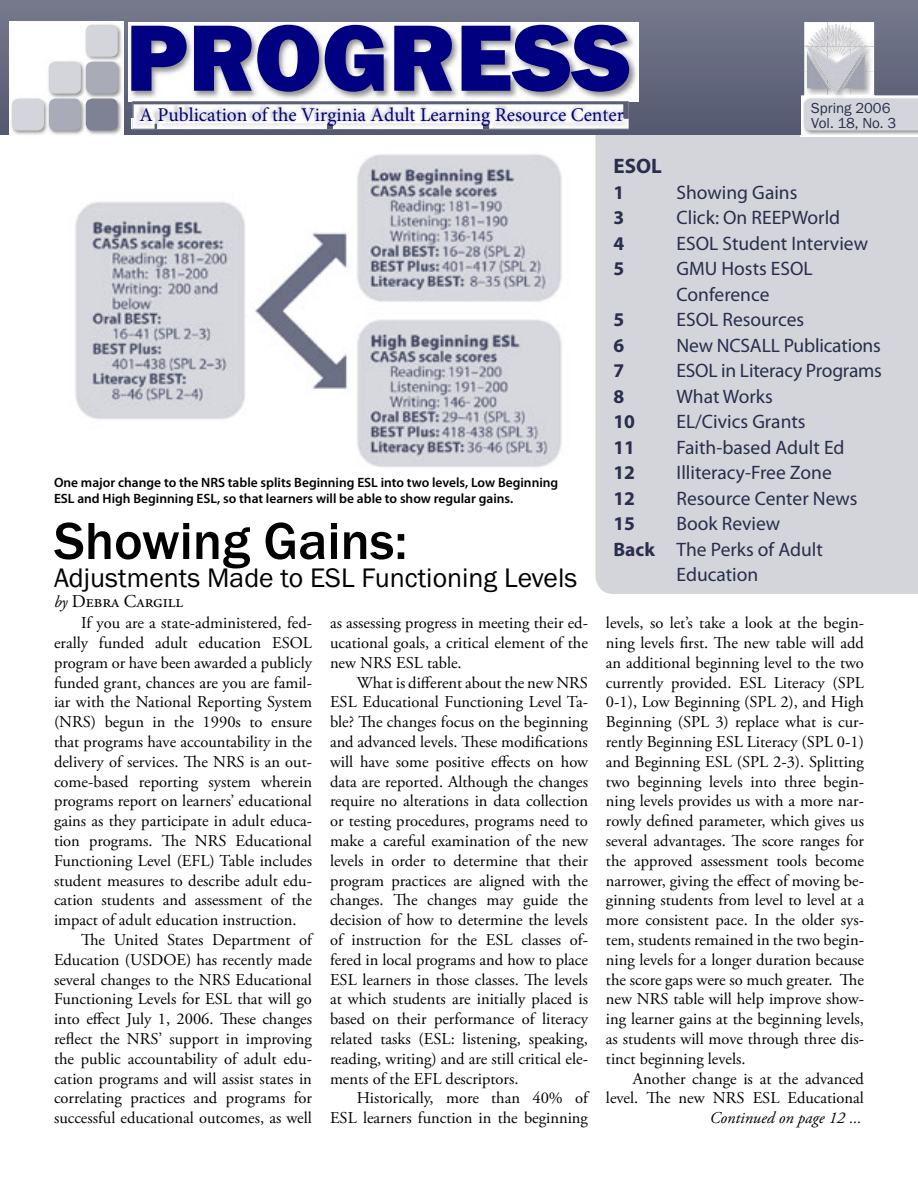
<style>
.page{position:relative;width:918px;height:1188px;background:#fff}
.page>*{position:absolute;margin:0;border:0;box-sizing:border-box;transform-origin:0 0}
.t1{font:800 97.5px "FS Franklin Gothic H";color:#000080}
.t2{font:700 54px "FS Franklin Gothic";color:#000}
.t3{font:27.75px "FS Franklin Gothic";color:#000}
.t4{font:700 21px "Myriad Pro";color:#292e4c}
.t5{font:19.5px/25.5px "Myriad Pro";color:#292e4c}
.t6{font:19.5px "Minion Pro";color:#000080}
.t7{font:700 19.5px "Myriad Pro";color:#292e4c}
.t8{font:18px "Adobe Garamond Pro";color:#000}
.t9{font:16.5px/19.8px "Adobe Garamond Pro";color:#000;text-align:justify}
.t10{font:italic 16.5px "Adobe Garamond Pro";color:#000}
.t11{font:15px/15px "FS Franklin Gothic";color:#292e4c}
.t12{font:600 13.5px/16.2px "Myriad Pro";color:#000}
.s1{font-weight:700}
.s2{font-style:italic;font-size:16.5px}
</style>
<div class="page">
<div style="left:595px;top:135px;width:323px;height:459px;background:#d4d5db"></div>
<svg style="left:0;top:0;width:918px;height:135px;background:#727589"></svg>
<img style="left:129px;top:22px;width:510px;height:79px">
<img style="left:9px;top:22px;width:115px;height:113px">
<div style="left:12px;top:99px;width:32px;height:32px;background:#d4d5db;border-radius:7px"></div>
<div style="left:49px;top:99px;width:32px;height:32px;background:#a9abb7;border-radius:7px"></div>
<div style="left:86px;top:99px;width:32px;height:32px;background:#7f8294;border-radius:7px"></div>
<div style="left:49px;top:62px;width:32px;height:32px;background:#d4d5db;border-radius:7px"></div>
<div style="left:86px;top:62px;width:32px;height:32px;background:#a9abb7;border-radius:7px"></div>
<div style="left:86px;top:25px;width:32px;height:32px;background:#d4d5db;border-radius:7px"></div>
<img style="left:132px;top:101px;width:497px;height:29px">
<img style="left:134px;top:104px;width:489px;height:20px">
<img style="left:132px;top:119px;width:22px;height:10px">
<img style="left:134px;top:119px;width:20px;height:5px">
<img style="left:158px;top:124px;width:169px;height:5px">
<img style="left:158px;top:119px;width:169px;height:5px">
<hr style="left:160px;top:122px;width:161px;height:1px;background:#fff">
<img style="left:333px;top:124px;width:149px;height:5px">
<img style="left:333px;top:119px;width:149px;height:5px">
<hr style="left:335px;top:122px;width:142px;height:1px;background:#fff">
<img style="left:489px;top:119px;width:140px;height:10px">
<img style="left:489px;top:119px;width:134px;height:5px">
<img style="left:851px;top:22px;width:23px;height:25px">
<img style="left:828px;top:22px;width:23px;height:25px">
<img style="left:828px;top:24px;width:16px;height:15px">
<img style="left:828px;top:39px;width:16px;height:13px">
<img style="left:801px;top:135px;width:117px;height:2px">
<img style="left:801px;top:96px;width:117px;height:39px">
<img style="left:804px;top:96px;width:70px;height:3px">
<div style="left:804px;top:99px;width:114px;height:32px;background:#d4d5db"></div>
<img style="left:75px;top:154px;width:487px;height:313px">
<h1 class="t1" style="left:126px;top:2px;width:507px">PROGRESS</h1>
<p class="t6" style="left:140px;top:101px;width:486px">A Publication of the Virginia Adult Learning Resource Center</p>
<p class="t11" style="left:811px;top:101px;width:86px">Spring 2006<br>Vol. 18, No. 3</p>
<p class="t4" style="left:614px;top:154px;width:50px">ESOL</p>
<p class="t7" style="left:614px;top:181px;width:12px">1</p>
<p class="t5" style="left:677px;top:180px;width:123px">Showing Gains</p>
<p class="t7" style="left:614px;top:207px;width:12px">3</p>
<p class="t5" style="left:677px;top:205px;width:165px">Click: On REEPWorld</p>
<p class="t7" style="left:614px;top:232px;width:12px">4</p>
<p class="t5" style="left:677px;top:231px;width:193px">ESOL Student Interview</p>
<p class="t7" style="left:614px;top:258px;width:12px">5</p>
<p class="t5" style="left:677px;top:256px;width:138px">GMU Hosts ESOL<br>Conference</p>
<p class="t7" style="left:614px;top:309px;width:12px">5</p>
<p class="t5" style="left:677px;top:307px;width:129px">ESOL Resources</p>
<p class="t7" style="left:614px;top:334px;width:12px">6</p>
<p class="t5" style="left:677px;top:333px;width:206px">New NCSALL Publications</p>
<p class="t7" style="left:614px;top:360px;width:12px">7</p>
<p class="t5" style="left:677px;top:358px;width:207px">ESOL in Literacy Programs</p>
<p class="t7" style="left:614px;top:385px;width:12px">8</p>
<p class="t5" style="left:677px;top:384px;width:98px">What Works</p>
<p class="t7" style="left:614px;top:411px;width:23px">10</p>
<p class="t5" style="left:677px;top:409px;width:131px">EL/Civics Grants</p>
<p class="t7" style="left:614px;top:436px;width:23px">11</p>
<p class="t5" style="left:677px;top:435px;width:170px">Faith-based Adult Ed</p>
<p class="t7" style="left:614px;top:462px;width:23px">12</p>
<p class="t5" style="left:677px;top:460px;width:157px">Illiteracy-Free Zone</p>
<p class="t7" style="left:614px;top:487px;width:23px">12</p>
<p class="t5" style="left:677px;top:486px;width:182px">Resource Center News</p>
<p class="t7" style="left:614px;top:513px;width:23px">15</p>
<p class="t5" style="left:677px;top:511px;width:105px">Book Review</p>
<p class="t5" style="left:614px;top:537px;width:211px"><span class="s1">Back</span> The Perks of Adult</p>
<p class="t5" style="left:677px;top:562px;width:83px">Education</p>
<p class="t12" style="left:54px;top:474px;width:506px">One major change to the NRS table splits Beginning ESL into two levels, Low Beginning<br>ESL and High Beginning ESL, so that learners will be able to show regular gains.</p>
<h2 class="t2" style="left:54px;top:510px;width:355px">Showing Gains:</h2>
<h3 class="t3" style="left:54px;top:563px;width:525px">Adjustments Made to ESL Functioning Levels</h3>
<p class="t8" style="left:54px;top:591px;width:131px"><span class="s2">by</span> DEBRA CARGILL</p>
<p class="t9" style="left:81px;top:614px;width:233px">If you are a state-administered, fed-</p>
<p class="t9" style="left:54px;top:633px;width:260px">erally funded adult education ESOL</p>
<p class="t9" style="left:54px;top:653px;width:259px">program or have been awarded a publicly</p>
<p class="t9" style="left:54px;top:673px;width:260px">funded grant, chances are you are famil-</p>
<p class="t9" style="left:54px;top:693px;width:260px">iar with the National Reporting System</p>
<p class="t9" style="left:54px;top:713px;width:259px">(NRS) begun in the 1990s to ensure</p>
<p class="t9" style="left:54px;top:732px;width:259px">that programs have accountability in the</p>
<p class="t9" style="left:54px;top:752px;width:260px">delivery of services. The NRS is an out-</p>
<p class="t9" style="left:54px;top:772px;width:259px">come-based reporting system wherein</p>
<p class="t9" style="left:54px;top:792px;width:260px">programs report on learners’ educational</p>
<p class="t9" style="left:54px;top:812px;width:259px">gains as they participate in adult educa-</p>
<p class="t9" style="left:54px;top:831px;width:259px">tion programs. The NRS Educational</p>
<p class="t9" style="left:54px;top:851px;width:259px">Functioning Level (EFL) Table includes</p>
<p class="t9" style="left:54px;top:871px;width:259px">student measures to describe adult edu-</p>
<p class="t9" style="left:54px;top:891px;width:259px">cation students and assessment of the</p>
<p class="t9" style="left:54px;top:911px;width:244px">impact of adult education instruction.</p>
<p class="t9" style="left:81px;top:930px;width:232px">The United States Department of</p>
<p class="t9" style="left:54px;top:950px;width:260px">Education (USDOE) has recently made</p>
<p class="t9" style="left:54px;top:970px;width:259px">several changes to the NRS Educational</p>
<p class="t9" style="left:54px;top:990px;width:260px">Functioning Levels for ESL that will go</p>
<p class="t9" style="left:54px;top:1010px;width:259px">into effect July 1, 2006. These changes</p>
<p class="t9" style="left:54px;top:1029px;width:259px">reflect the NRS’ support in improving</p>
<p class="t9" style="left:54px;top:1049px;width:260px">the public accountability of adult edu-</p>
<p class="t9" style="left:54px;top:1069px;width:259px">cation programs and will assist states in</p>
<p class="t9" style="left:54px;top:1089px;width:260px">correlating practices and programs for</p>
<p class="t9" style="left:54px;top:1109px;width:259px">successful educational outcomes, as well</p>
<p class="t9" style="left:330px;top:614px;width:260px">as assessing progress in meeting their ed&shy;ucational goals, a critical element of the new NRS ESL table.</p>
<p class="t9" style="left:330px;top:673px;width:260px;text-indent:27px">What is different about the new NRS ESL Educational Functioning Level Ta&shy;ble? The changes focus on the beginning and advanced levels. These modifications will have some positive effects on how data are reported. Although the changes require no alterations in data collection or testing procedures, programs need to make a careful examination of the new levels in order to determine that their program practices are aligned with the changes. The changes may guide the decision of how to determine the levels of instruction for the ESL classes of&shy;fered in local programs and how to place ESL learners in those classes. The levels at which students are initially placed is based on their performance of literacy related tasks (ESL: listening, speaking, reading, writing) and are still critical ele&shy;ments of the EFL descriptors.</p>
<p class="t9" style="left:330px;top:1089px;width:260px;text-align:right">Historically, more than 40% of<br>ESL learners function in the beginning</p>
<p class="t9" style="left:606px;top:614px;width:260px">levels, so let’s take a look at the begin&shy;ning levels first. The new table will add an additional beginning level to the two currently provided. ESL Literacy (SPL 0-1), Low Beginning (SPL 2), and High Beginning (SPL 3) replace what is cur&shy;rently Beginning ESL Literacy (SPL 0-1) and Beginning ESL (SPL 2-3). Splitting two beginning levels into three begin&shy;ning levels provides us with a more nar&shy;rowly defined parameter, which gives us several advantages. The score ranges for the approved assessment tools become narrower, giving the effect of moving be&shy;ginning students from level to level at a more consistent pace. In the older sys&shy;tem, students remained in the two begin&shy;ning levels for a longer duration because the score gaps were so much greater. The new NRS table will help improve show&shy;ing learner gains at the beginning levels, as students will move through three dis&shy;tinct beginning levels.</p>
<p class="t9" style="left:606px;top:1069px;width:260px;text-align:right">Another change is at the advanced level. The new NRS ESL Educational</p>
<p class="t10" style="left:710px;top:1108px;width:153px">Continued on page 12 ...</p>
</div>
